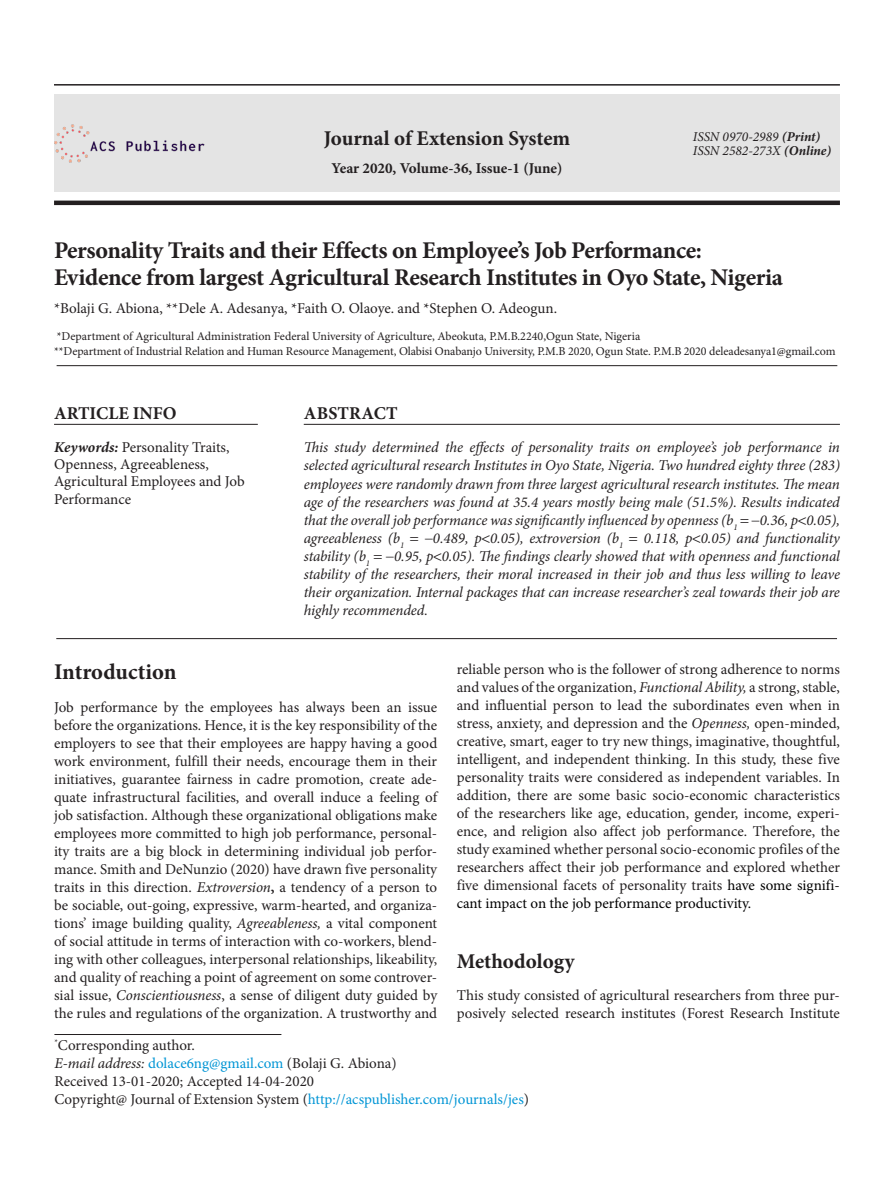
<style>
.page{position:relative;width:894px;height:1191px;background:#fff}
.page>*{position:absolute;margin:0;border:0;box-sizing:border-box;transform-origin:0 0}
.article_title{font:700 24px/27px "Minion Pro";letter-spacing:-.015em;color:#231f20}
.head-1{font:700 22.5px "Minion Pro";letter-spacing:-.005em;color:#231f20}
.head-2{font:700 21px "Minion Pro";color:#231f20}
.Article_Info{font:700 18px "Minion Pro";color:#231f20}
.Abstract{font:700 18px "Minion Pro";letter-spacing:.01em;color:#231f20}
.para-1{font:15px/18px "Minion Pro";color:#231f20}
.abstract_text{font:italic 15px/18px "Minion Pro";letter-spacing:-.005em;color:#231f20;text-align:justify}
.author_name{font:15px "Minion Pro";letter-spacing:-.005em;color:#231f20}
.t1{font:15px "Minion Pro";color:#0095d5}
.t2{font:700 15px "Minion Pro";color:#231f20}
.t3{font:italic 13.5px "Minion Pro";color:#231f20}
.author-affil{font:12px "Minion Pro";letter-spacing:-.01em;color:#231f20}
.s1{font-weight:700}
.s2{font-weight:700;font-style:italic}
.s3{font-style:italic}
.s4{color:#000}
.s5{font-style:italic;color:#231f20}
.s6{color:#231f20}
.s7{color:#0095d5}
</style>
<div class="page">
<hr style="left:54px;top:424px;width:204px;height:1px;background:#231f20">
<hr style="left:303px;top:424px;width:536px;height:1px;background:#231f20">
<hr style="left:56px;top:638px;width:780px;height:1px;background:#231f20">
<hr style="left:54px;top:1033px;width:227px;height:1px;background:#231f20">
<hr style="left:54px;top:84px;width:785px;height:2px;background:#231f20">
<div style="left:54px;top:200px;width:785px;height:5px;background:#231f20"></div>
<div style="left:54px;top:94px;width:785px;height:98px;background:#e4e4e4"></div>
<img style="left:54px;top:124px;width:150px;height:38px">
<hr style="left:57px;top:365px;width:780px;height:1px;background:#231f20">
<p class="head-2" style="left:324px;top:123px;width:248px">Journal of Extension System</p>
<p class="t2" style="left:331px;top:158px;width:232px">Year 2020, Volume-36, Issue-1 (June)</p>
<p class="t3" style="left:692px;top:127px;width:129px">ISSN 0970-2989 <span class="s1">(Print)</span></p>
<p class="t3" style="left:692px;top:141px;width:140px">ISSN 2582-273X <span class="s1">(Online)</span></p>
<p class="article_title" style="left:54px;top:236px;width:730px">Personality Traits and their Effects on Employee’s Job Performance:<br>Evidence from largest Agricultural Research Institutes in Oyo State, Nigeria</p>
<p class="author_name" style="left:54px;top:298px;width:504px">*Bolaji G. Abiona, **Dele A. Adesanya, *Faith O. Olaoye. and *Stephen O. Adeogun.</p>
<p class="author-affil" style="left:57px;top:328px;width:585px">*Department of Agricultural Administration Federal University of Agriculture, Abeokuta, P.M.B.2240,Ogun State, Nigeria</p>
<p class="author-affil" style="left:54px;top:343px;width:782px">**Department of Industrial Relation and Human Resource Management, Olabisi Onabanjo University, P.M.B 2020, Ogun State. P.M.B 2020 deleadesanya1@gmail.com</p>
<p class="Article_Info" style="left:54px;top:401px;width:124px">ARTICLE INFO</p>
<p class="para-1" style="left:54px;top:438px;width:192px;line-height:17.2px"><span class="s2">Keywords:</span> Personality Traits,<br>Openness, Agreeableness,<br>Agricultural Employees and Job<br>Performance</p>
<p class="Abstract" style="left:304px;top:401px;width:95px">ABSTRACT</p>
<p class="abstract_text" style="left:303px;top:438px;width:537px">This study determined the effects of personality traits on employee’s job performance in selected agricultural research Institutes in Oyo State, Nigeria. Two hundred eighty three (283) employees were randomly drawn from three largest agricultural research institutes. The mean age of the researchers was found at 35.4 years mostly being male (51.5%). Results indicated that the overall job performance was significantly influenced by openness (b<sub>1</sub></p>
<p class="abstract_text" style="left:759px;top:510px;width:82px">0.36, p 0.05),</p>
<p class="abstract_text" style="left:303px;top:528px;width:102px">agreeableness (b<sub>1</sub></p>
<p class="abstract_text" style="left:433px;top:528px;width:192px">0.489, p 0.05), extroversion (b<sub>1</sub></p>
<p class="abstract_text" style="left:643px;top:528px;width:198px">0.118, p 0.05) and functionality</p>
<p class="abstract_text" style="left:303px;top:546px;width:68px">stability (b<sub>1</sub></p>
<p class="abstract_text" style="left:303px;top:546px;width:537px;text-indent:90px">0.95, p 0.05). The findings clearly showed that with openness and functional stability of the researchers, their moral increased in their job and thus less willing to leave their organization. Internal packages that can increase researcher’s zeal towards their job are highly recommended.</p>
<p class="head-1" style="left:54px;top:656px;width:124px">Introduction</p>
<p class="para-1" style="left:54px;top:697px;width:384px;text-align:justify">Job performance by the employees has always been an issue before the organizations. Hence, it is the key responsibility of the employers to see that their employees are happy having a good work environment, fulfill their needs, encourage them in their initiatives, guarantee fairness in cadre promotion, create ade&shy;quate infrastructural facilities, and overall induce a feeling of job satisfaction. Although these organizational obligations make employees more committed to high job performance, personal&shy;ity traits are a big block in determining individual job perfor&shy;mance. Smith and DeNunzio (2020) have drawn five personality traits in this direction. <span class="s3">Extroversion</span><span class="s1">,</span> a tendency of a person to be sociable, out-going, expressive, warm-hearted, and organiza&shy;tions’ image building quality, <span class="s3">Agreeableness,</span> a vital component of social attitude in terms of interaction with co-workers, blend&shy;ing with other colleagues, interpersonal relationships, likeability, and quality of reaching a point of agreement on some controver&shy;sial issue, <span class="s3">Conscientiousness</span>, a sense of diligent duty guided by the rules and regulations of the organization. A trustworthy and</p>
<p class="para-1" style="left:456px;top:660px;width:384px;text-align:justify">reliable person who is the follower of strong adherence to norms and values of the organization, <span class="s3">Functional Ability,</span> a strong, stable, and influential person to lead the subordinates even when in stress, anxiety, and depression and the <span class="s3">Openness,</span> open-minded, creative, smart, eager to try new things, imaginative, thoughtful, intelligent, and independent thinking. In this study, these five personality traits were considered as independent variables. In addition, there are some basic socio-economic characteristics of the researchers like age, education, gender, income, experi&shy;ence, and religion also affect job performance. Therefore, the study examined whether personal socio-economic profiles of the researchers affect their job performance and explored whether five dimensional facets of personality traits <span class="s4">have some signifi&shy;cant impact on the job performance productivity.</span></p>
<p class="head-2" style="left:456px;top:945px;width:119px">Methodology</p>
<p class="para-1" style="left:456px;top:985px;width:384px">This study consisted of agricultural researchers from three pur&shy;posively selected research institutes (Forest Research Institute</p>
<p class="para-1" style="left:54px;top:1035px;width:142px"><sup>*</sup>Corresponding author.</p>
<p class="t1" style="left:54px;top:1052px;width:343px"><span class="s5">E-mail address:</span> dolace6ng@gmail.com <span class="s6">(Bolaji G. Abiona)</span></p>
<p class="para-1" style="left:54px;top:1071px;width:261px">Received 13-01-2020; Accepted 14-04-2020</p>
<p class="para-1" style="left:54px;top:1089px;width:476px">Copyright@ Journal of Extension System (<span class="s7">http://acspublisher.com/journals/jes</span>)</p>
</div>
